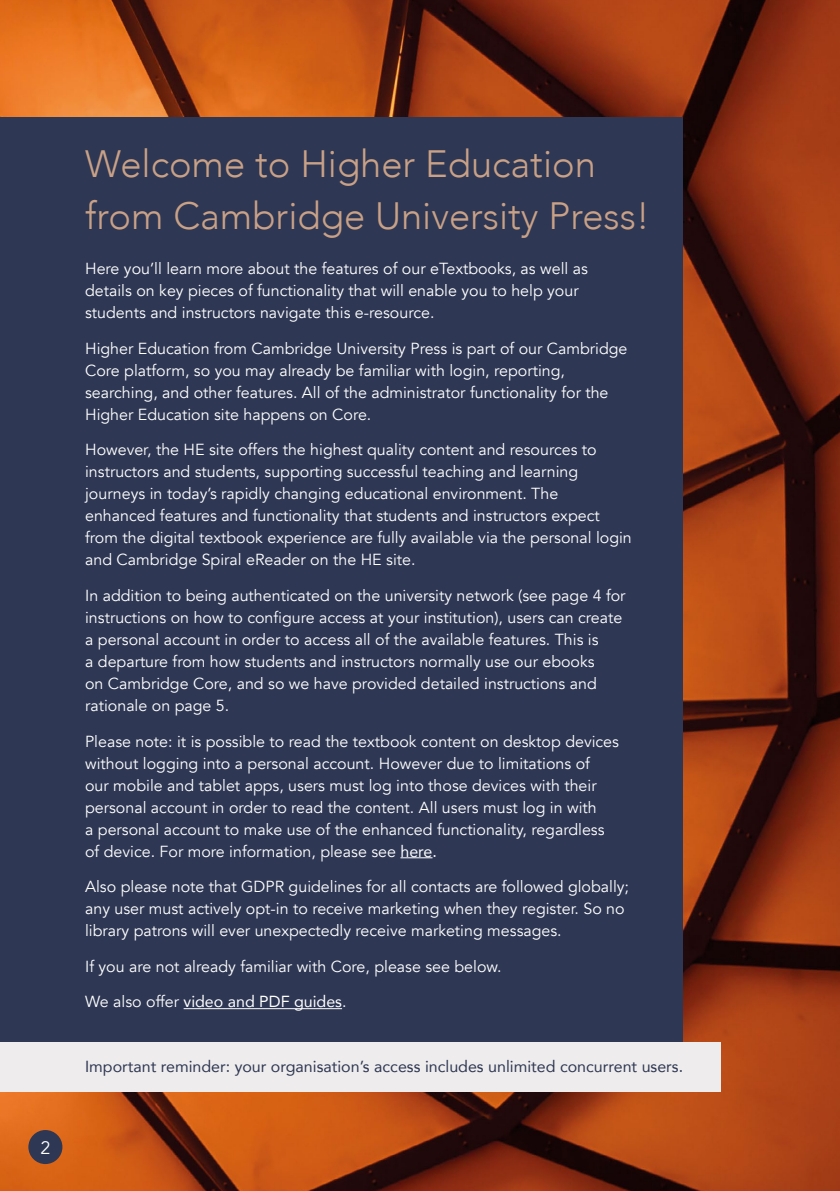
<style>
.page{position:relative;width:840px;height:1191px;background:#fff}
.page>*{position:absolute;margin:0;border:0;box-sizing:border-box;transform-origin:0 0}
.t1{font:300 38px/51.4px "Avenir";color:#c9a187}
.t2{font:18px "Avenir";color:#fff}
.t3{font:16px/22px "Avenir";color:#fff}
.t4{font:16px "Avenir";color:#2e3753}
.t5{font:16px "Avenir";color:#fff}
.s1{font-style:inherit}
</style>
<div class="page">
<img style="left:0;top:0;width:839px;height:1191px">
<div style="left:0;top:117px;width:682px;height:935px;background:#2e3753"></div>
<hr style="left:400px;top:857px;width:32px;height:1px;background:#fff">
<hr style="left:183px;top:1008px;width:159px;height:1px;background:#fff">
<div style="left:28px;top:1130px;width:34px;height:34px;background:#2e3753;border-radius:50%"></div>
<div style="left:0;top:1042px;width:720px;height:49px;background:#eeecec"></div>
<p class="t2" style="left:40px;top:1137px;width:12px">2</p>
<h1 class="t1" style="left:85px;top:139px;width:566px">Welcome to Higher Education from Cambridge University Press!</h1>
<p class="t3" style="left:85px;top:258px;width:504px">Here you’ll learn more about the features of our eTextbooks, as well as details on key pieces of functionality that will enable you to help your students and instructors navigate this e-resource.</p>
<p class="t3" style="left:85px;top:337px;width:543px">Higher Education from Cambridge University Press is part of our Cambridge Core platform, so you may already be familiar with login, reporting, searching, and other features. All of the administrator functionality for the Higher Education site happens on Core.</p>
<p class="t3" style="left:85px;top:439px;width:548px">However, the HE site offers the highest quality content and resources to instructors and students, supporting successful teaching and learning journeys in today’s rapidly changing educational environment. The enhanced features and functionality that students and instructors expect from the digital textbook experience are fully available via the personal login and Cambridge Spiral eReader on the HE site.</p>
<p class="t3" style="left:85px;top:584px;width:541px">In addition to being authenticated on the university network (see page 4 for instructions on how to configure access at your institution), users can create a personal account in order to access all of the available features. This is<br>a departure from how students and instructors normally use our ebooks<br>on Cambridge Core, and so we have provided detailed instructions and rationale on page 5.</p>
<p class="t3" style="left:85px;top:730px;width:535px">Please note: it is possible to read the textbook content on desktop devices without logging into a personal account. However due to limitations of<br>our mobile and tablet apps, users must log into those devices with their personal account in order to read the content. All users must log in with<br>a personal account to make use of the enhanced functionality, regardless of device. For more information, please see <span class="s1">here.</span></p>
<p class="t3" style="left:85px;top:876px;width:545px">Also please note that GDPR guidelines for all contacts are followed globally; any user must actively opt-in to receive marketing when they register. So no library patrons will ever unexpectedly receive marketing messages.</p>
<p class="t3" style="left:85px;top:955px;width:418px">If you are not already familiar with Core, please see below.</p>
<p class="t5" style="left:85px;top:989px;width:263px"><span class="s1">We also offer</span> video and PDF guides<span class="s1">.</span></p>
<p class="t4" style="left:85px;top:1054px;width:599px">Important reminder: your organisation’s access includes unlimited concurrent users.</p>
</div>
